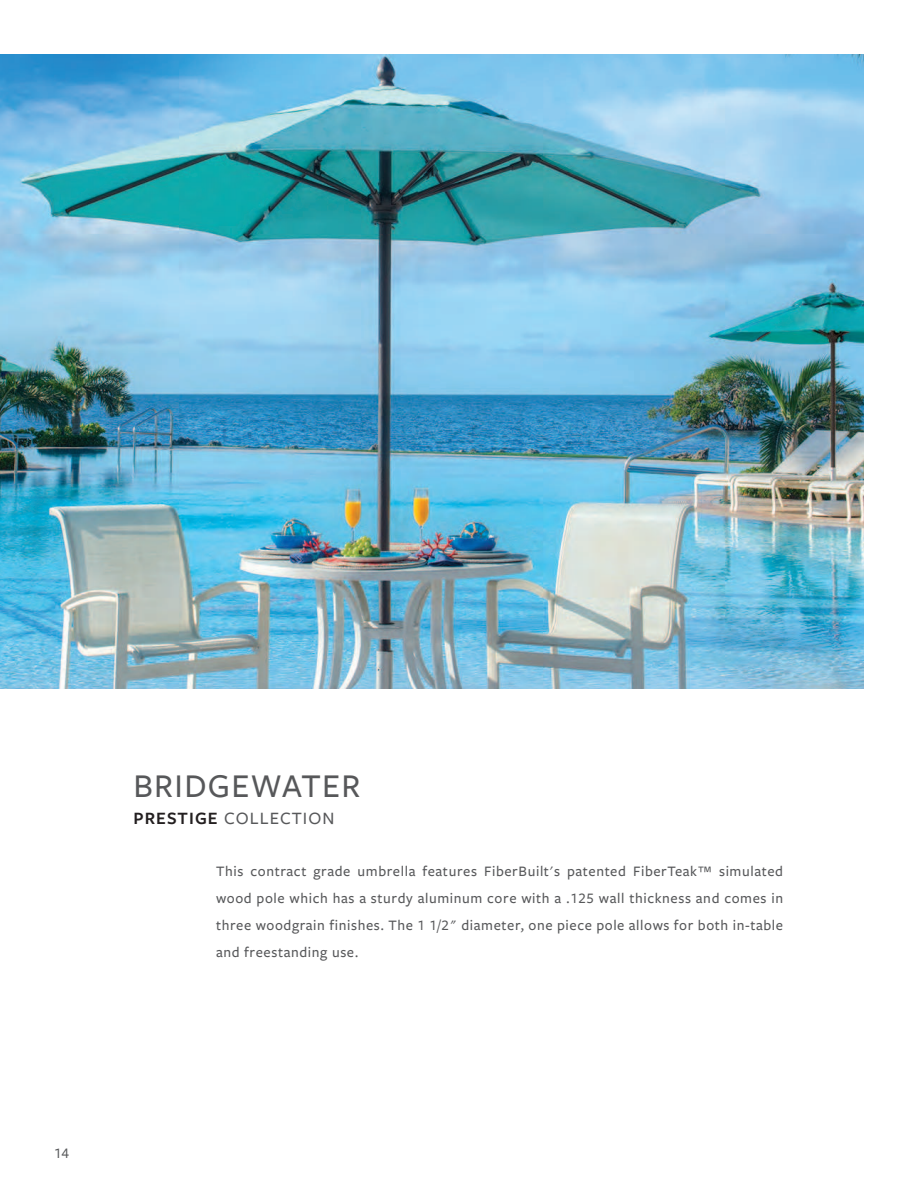
<style>
.page{position:relative;width:918px;height:1188px;background:#fff}
.page>*{position:absolute;margin:0;border:0;box-sizing:border-box;transform-origin:0 0}
.t1{font:500 34.5px "Freight Sans Pro";letter-spacing:.04em;color:#57585a}
.t2{font:500 18px "Freight Sans Pro";letter-spacing:.06em;color:#57585a}
.t3{font:500 15px/27px "Freight Sans Pro";letter-spacing:.04em;color:#57585a;text-align:justify}
.s1{font-weight:600;color:#231f20}
</style>
<div class="page">
<img style="left:0;top:54px;width:864px;height:634px">
<h1 class="t1" style="left:133px;top:773px;width:229px">BRIDGEWATER</h1>
<p class="t2" style="left:133px;top:811px;width:203px"><span class="s1">PRESTIGE</span> COLLECTION</p>
<p class="t3" style="left:216px;top:860px;width:569px">This contract grade umbrella features FiberBuilt's patented FiberTeak™ simulated wood pole which has a sturdy aluminum core with a .125 wall thickness and comes in three woodgrain finishes. The 1 1/2" diameter, one piece pole allows for both in-table and freestanding use.</p>
<p class="t3" style="left:54px;top:1141px;width:17px">14</p>
</div>
